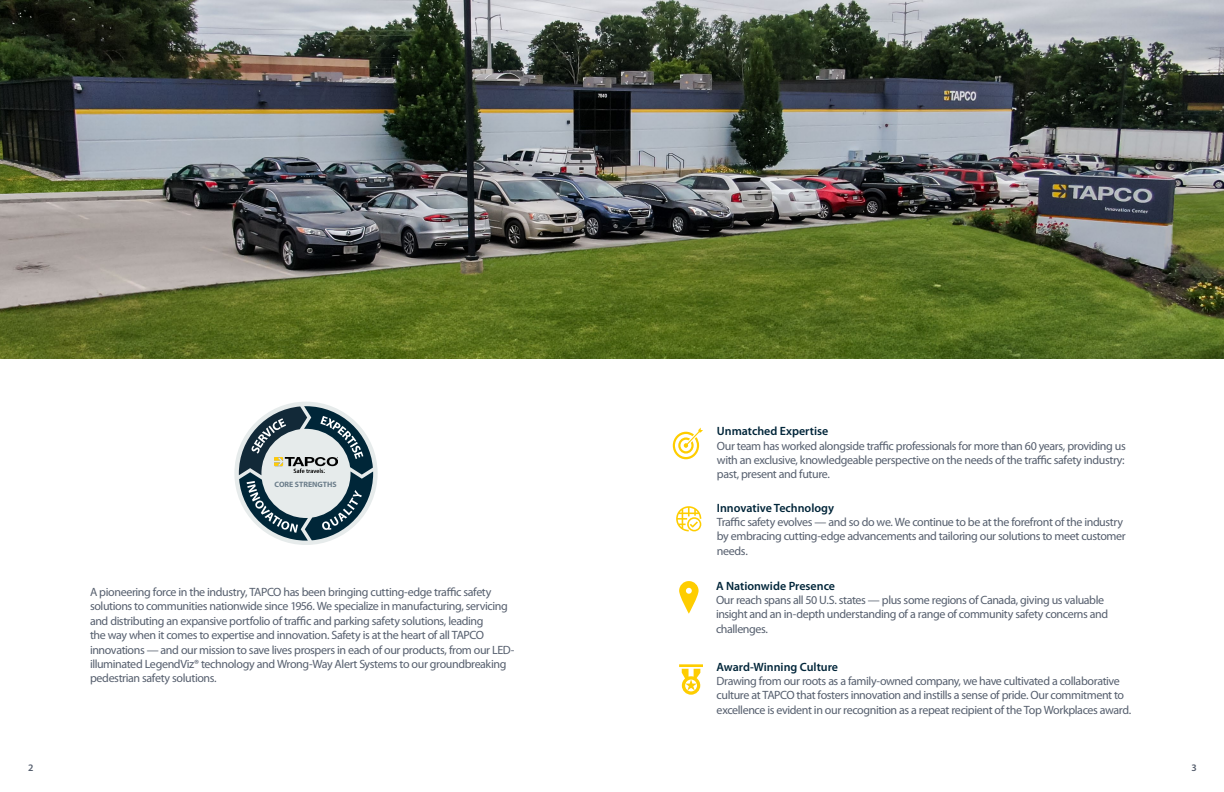
<style>
.page{position:relative;width:1224px;height:792px;background:#fff}
.page>*{position:absolute;margin:0;border:0;box-sizing:border-box;transform-origin:0 0}
.t1{font:12px/14.4px "Myriad Pro";letter-spacing:-.035em;color:#565f6e}
.t2{font:600 12px "Myriad Pro";color:#002539}
.t3{font:600 10px "Myriad Pro";color:#565f6e}
.t4{font:700 7.8px "Myriad Pro";color:#6b7d8a}
</style>
<div class="page">
<svg style="left:234px;top:402px;width:144px;height:143px"></svg>
<img style="left:275px;top:457px;width:63px;height:16px">
<svg style="left:679px;top:581px;width:20px;height:33px"></svg>
<svg style="left:679px;top:664px;width:24px;height:31px"></svg>
<svg style="left:676px;top:506px;width:25px;height:25px"></svg>
<svg style="left:673px;top:428px;width:30px;height:31px"></svg>
<img style="left:0;top:0;width:1224px;height:359px">
<p class="t4" style="left:275px;top:479px;width:64px">CORE STRENGTHS</p>
<p class="t1" style="left:90px;top:585px;width:426px">A pioneering force in the industry, TAPCO has been bringing cutting-edge traffic safety solutions to communities nationwide since 1956. We specialize in manufacturing, servicing and distributing an expansive portfolio of traffic and parking safety solutions, leading<br>the way when it comes to expertise and innovation. Safety is at the heart of all TAPCO innovations — and our mission to save lives prospers in each of our products, from our LED&shy;illuminated LegendViz® technology and Wrong-Way Alert Systems to our groundbreaking pedestrian safety solutions.</p>
<p class="t2" style="left:717px;top:424px;width:113px">Unmatched Expertise</p>
<p class="t1" style="left:717px;top:438px;width:410px;text-align:justify">Our team has worked alongside traffic professionals for more than 60 years, providing us with an exclusive, knowledgeable perspective on the needs of the traffic safety industry: past, present and future.</p>
<p class="t2" style="left:717px;top:500px;width:119px">Innovative Technology</p>
<p class="t1" style="left:717px;top:515px;width:410px">Traffic safety evolves — and so do we. We continue to be at the forefront of the industry by embracing cutting-edge advancements and tailoring our solutions to meet customer needs.</p>
<p class="t2" style="left:716px;top:578px;width:121px">A Nationwide Presence</p>
<p class="t1" style="left:716px;top:593px;width:394px">Our reach spans all 50 U.S. states — plus some regions of Canada, giving us valuable insight and an in-depth understanding of a range of community safety concerns and challenges.</p>
<p class="t2" style="left:717px;top:659px;width:123px">Award-Winning Culture</p>
<p class="t1" style="left:717px;top:674px;width:416px">Drawing from our roots as a family-owned company, we have cultivated a collaborative culture at TAPCO that fosters innovation and instills a sense of pride. Our commitment to excellence is evident in our recognition as a repeat recipient of the Top Workplaces award.</p>
<p class="t3" style="left:28px;top:761px;width:7px">2</p>
<p class="t3" style="left:1192px;top:761px;width:7px">3</p>
</div>
